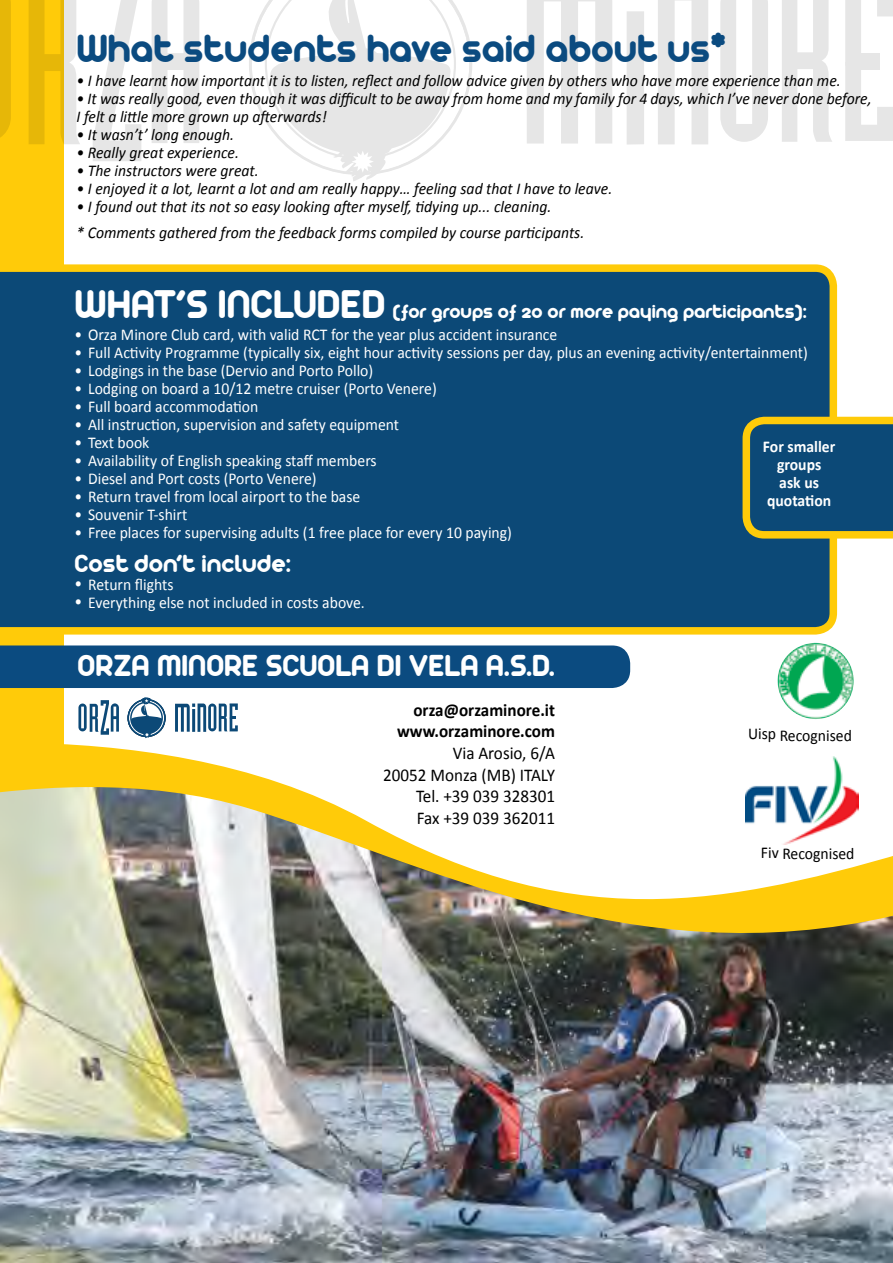
<style>
.page{position:relative;width:893px;height:1263px;background:#fff}
.page>*{position:absolute;margin:0;border:0;box-sizing:border-box;transform-origin:0 0}
.t1{font:43.5px "Arista 2.0";color:#fff}
.t2{font:42.75px "Arista 2.0";color:#0b4b80}
.t3{font:33px "Arista 2.0";color:#fff}
.t4{font:27px "Arista 2.0";color:#fff}
.t5{font:21px "Arista 2.0";color:#fff}
.t6{font:18px/21.6px "Calibri";color:#000;text-align:right;scale:.95 1}
.t7{font:700 18px/21.6px "Calibri";color:#000;text-align:right;scale:.95 1}
.t8{font:16.5px "Calibri";color:#fff;scale:.95 1}
.t9{font:italic 16.5px/18px "Calibri";color:#000;scale:.95 1}
.t10{font:700 16.5px/18px "Calibri";color:#fff;text-align:center;scale:.95 1}
.t11{font:16.5px "Calibri";color:#000;scale:.95 1}
</style>
<div class="page">
<div style="left:0;top:0;width:64px;height:1263px;background:#ffcb09"></div>
<div style="left:0;top:0;width:11px;height:137px;background:#e6b708"></div>
<svg style="left:720px;top:0;width:48px;height:142px"></svg>
<svg style="left:29px;top:0;width:51px;height:144px"></svg>
<svg style="left:152px;top:0;width:47px;height:143px"></svg>
<svg style="left:93px;top:0;width:48px;height:161px"></svg>
<div style="left:627px;top:11px;width:17px;height:134px;background:#e6e6e6"></div>
<svg style="left:658px;top:0;width:50px;height:144px"></svg>
<svg style="left:845px;top:0;width:48px;height:141px"></svg>
<div style="left:861px;top:53px;width:19px;height:17px;background:#e6e6e6"></div>
<svg style="left:527px;top:0;width:85px;height:144px"></svg>
<svg style="left:782px;top:0;width:50px;height:142px"></svg>
<svg style="left:249px;top:0;width:223px;height:181px"></svg>
<svg style="left:142px;top:697px;width:9px;height:2px"></svg>
<img style="left:792px;top:643px;width:22px;height:8px">
<svg style="left:64px;top:699px;width:785px;height:88px"></svg>
<img style="left:0;top:787px;width:893px;height:476px">
<div style="left:0;top:645px;width:630px;height:43px;background:#0b4b80"></div>
<div style="left:0;top:264px;width:837px;height:371px;background:#0c4977"></div>
<svg style="left:742px;top:417px;width:151px;height:121px;background:#315d65"></svg>
<h2 class="t2" style="left:77px;top:22px;width:651px">What students have said about us*</h2>
<p class="t9" style="left:77px;top:71px;width:806px">• I have learnt how important it is to listen, reflect and follow advice given by others who have more experience than me.</p>
<p class="t9" style="left:77px;top:89px;width:838px">• It was really good, even though it was difficult to be away from home and my family for 4 days, which I’ve never done before,<br>I felt a little more grown up afterwards!</p>
<p class="t9" style="left:77px;top:125px;width:167px">• It wasn’t’ long enough.</p>
<p class="t9" style="left:77px;top:143px;width:173px">• Really great experience.</p>
<p class="t9" style="left:77px;top:161px;width:193px">• The instructors were great.</p>
<p class="t9" style="left:77px;top:179px;width:565px">• I enjoyed it a lot, learnt a lot and am really happy… feeling sad that I have to leave.</p>
<p class="t9" style="left:77px;top:193px;width:536px;line-height:26.5px">• I found out that its not so easy looking after myself, tidying up... cleaning.<br>* Comments gathered from the feedback forms compiled by course participants.</p>
<h1 class="t1" style="left:75px;top:277px;width:165px">what’s included</h1>
<p class="t5" style="left:393px;top:298px;width:415px">(for groups of 20 or more paying participants):</p>
<p class="t8" style="left:75px;top:324px;width:510px">• Orza Minore Club card, with valid RCT for the year plus accident insurance</p>
<p class="t8" style="left:75px;top:342px;width:773px">• Full Activity Programme (typically six, eight hour activity sessions per day, plus an evening activity/entertainment)</p>
<p class="t8" style="left:75px;top:360px;width:316px">• Lodgings in the base (Dervio and Porto Pollo)</p>
<p class="t8" style="left:75px;top:378px;width:383px">• Lodging on board a 10/12 metre cruiser (Porto Venere)</p>
<p class="t8" style="left:75px;top:396px;width:195px">• Full board accommodation</p>
<p class="t8" style="left:75px;top:414px;width:343px">• All instruction, supervision and safety equipment</p>
<p class="t8" style="left:75px;top:432px;width:80px">• Text book</p>
<p class="t8" style="left:75px;top:450px;width:319px">• Availability of English speaking staff members</p>
<p class="t8" style="left:75px;top:468px;width:256px">• Diesel and Port costs (Porto Venere)</p>
<p class="t8" style="left:75px;top:486px;width:302px">• Return travel from local airport to the base</p>
<p class="t8" style="left:75px;top:504px;width:120px">• Souvenir T-shirt</p>
<p class="t8" style="left:75px;top:522px;width:462px">• Free places for supervising adults (1 free place for every 10 paying)</p>
<h3 class="t4" style="left:75px;top:547px;width:218px">Cost don’t include:</h3>
<p class="t8" style="left:75px;top:574px;width:106px">• Return flights</p>
<p class="t8" style="left:75px;top:592px;width:307px">• Everything else not included in costs above.</p>
<p class="t10" style="left:763px;top:437px;width:78px">For smaller groups<br>ask us quotation</p>
<h3 class="t3" style="left:78px;top:645px;width:479px">ORZA MINORE SCUOLA DI VELA A.S.D.</h3>
<p class="t7" style="left:397px;top:699px;width:168px">orza@orzaminore.it www.orzaminore.com</p>
<p class="t6" style="left:383px;top:742px;width:182px">Via Arosio, 6/A<br>20052 Monza (MB) ITALY<br>Tel. +39 039 328301<br>Fax +39 039 362011</p>
<p class="t11" style="left:748px;top:725px;width:111px">Uisp Recognised</p>
<p class="t11" style="left:761px;top:843px;width:100px">Fiv Recognised</p>
</div>
